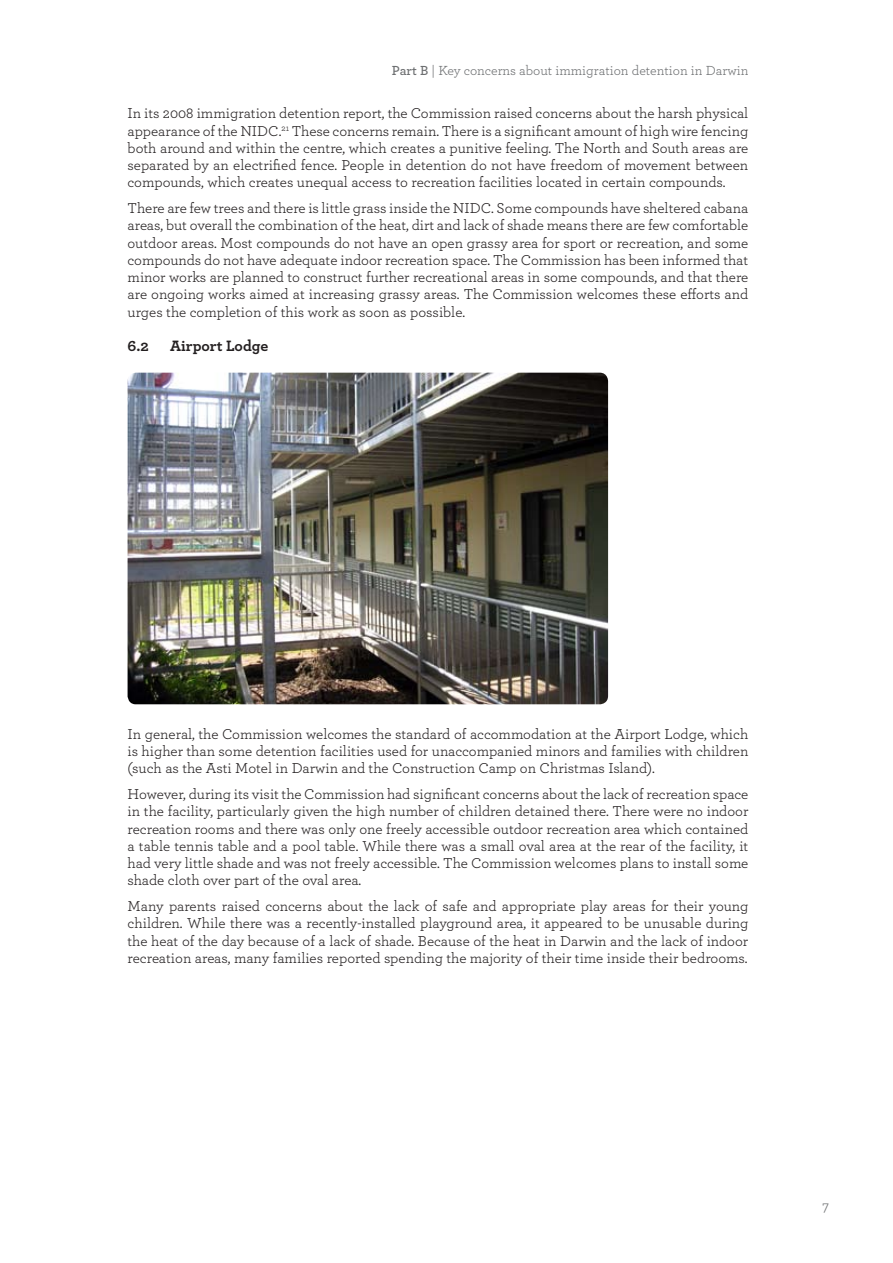
<style>
.page{position:relative;width:893px;height:1263px;background:#fff}
.page>*{position:absolute;margin:0;border:0;box-sizing:border-box;transform-origin:0 0}
.t1{font:700 15.75px "Archer";color:#231f20}
.t2{font:15px/17.2px "Archer";color:#231f20;text-align:justify}
.t3{font:15px "Archer";color:#6d6f71}
.t4{font:13.8px "Archer";color:#6d6f71}
.s1{font-weight:600}
</style>
<div class="page">
<img style="left:128px;top:373px;width:480px;height:331px">
<p class="t4" style="left:392px;top:61px;width:358px"><span class="s1">Part B</span> | Key concerns about immigration detention in Darwin</p>
<p class="t2" style="left:128px;top:104px;width:622px">In its 2008 immigration detention report, the Commission raised concerns about the harsh physical appearance of the NIDC.<sup>21</sup> These concerns remain. There is a significant amount of high wire fencing both around and within the centre, which creates a punitive feeling. The North and South areas are separated by an electrified fence. People in detention do not have freedom of movement between compounds, which creates unequal access to recreation facilities located in certain compounds.</p>
<p class="t2" style="left:128px;top:199px;width:622px">There are few trees and there is little grass inside the NIDC. Some compounds have sheltered cabana areas, but overall the combination of the heat, dirt and lack of shade means there are few comfortable outdoor areas. Most compounds do not have an open grassy area for sport or recreation, and some compounds do not have adequate indoor recreation space. The Commission has been informed that minor works are planned to construct further recreational areas in some compounds, and that there are ongoing works aimed at increasing grassy areas. The Commission welcomes these efforts and urges the completion of this work as soon as possible.</p>
<p class="t1" style="left:128px;top:333px;width:23px">6.2</p>
<p class="t1" style="left:170px;top:333px;width:100px">Airport Lodge</p>
<p class="t2" style="left:128px;top:724px;width:622px">In general, the Commission welcomes the standard of accommodation at the Airport Lodge, which is higher than some detention facilities used for unaccompanied minors and families with children (such as the Asti Motel in Darwin and the Construction Camp on Christmas Island).</p>
<p class="t2" style="left:128px;top:785px;width:622px">However, during its visit the Commission had significant concerns about the lack of recreation space in the facility, particularly given the high number of children detained there. There were no indoor recreation rooms and there was only one freely accessible outdoor recreation area which contained a table tennis table and a pool table. While there was a small oval area at the rear of the facility, it had very little shade and was not freely accessible. The Commission welcomes plans to install some shade cloth over part of the oval area.</p>
<p class="t2" style="left:128px;top:897px;width:622px">Many parents raised concerns about the lack of safe and appropriate play areas for their young children. While there was a recently-installed playground area, it appeared to be unusable during the heat of the day because of a lack of shade. Because of the heat in Darwin and the lack of indoor recreation areas, many families reported spending the majority of their time inside their bedrooms.</p>
<p class="t3" style="left:823px;top:1196px;width:8px">7</p>
</div>
